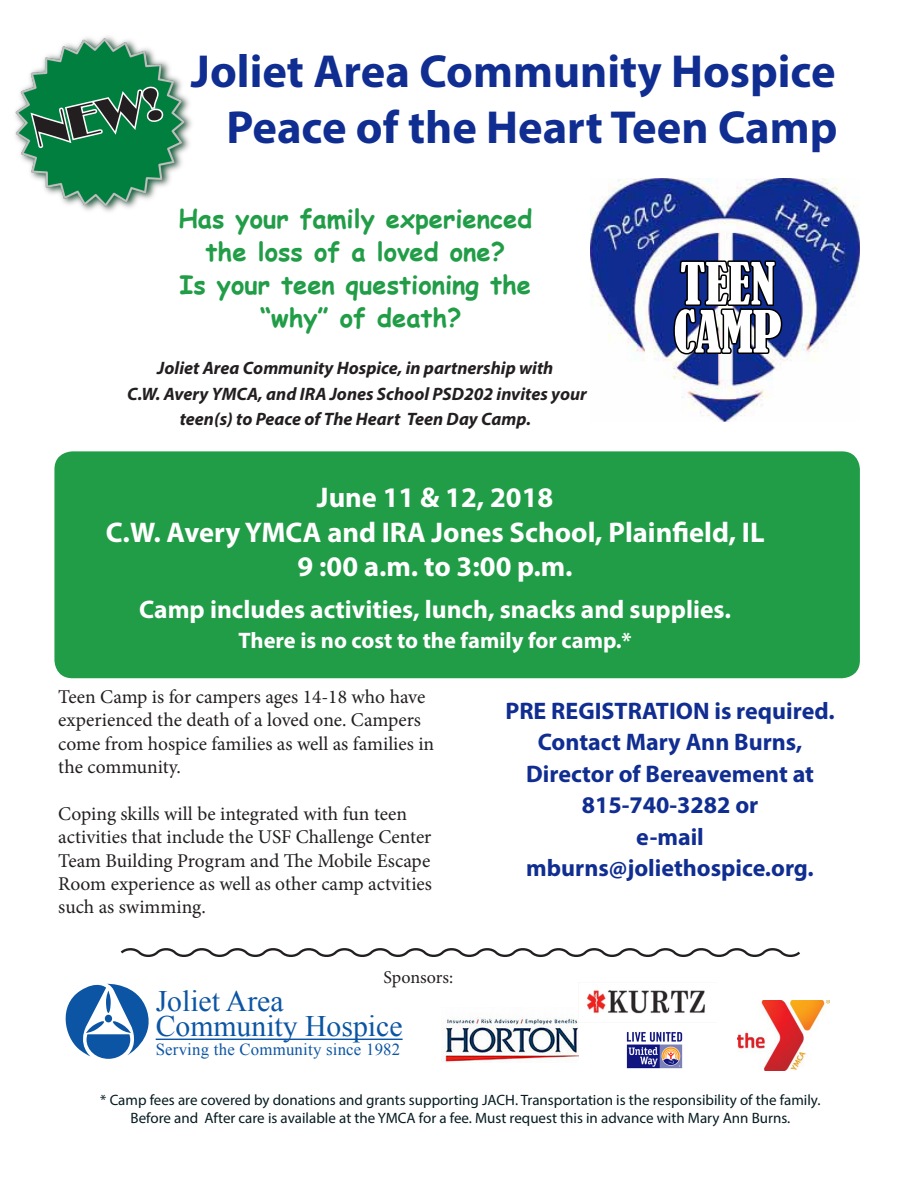
<style>
.page{position:relative;width:918px;height:1188px;background:#fff}
.page>*{position:absolute;margin:0;border:0;box-sizing:border-box;transform-origin:0 0}
.t1{font:condensed 54px "Bernard";color:#fff}
.t2{font:700 46.5px "Myriad Pro";color:#102d91}
.t3{font:46.5px "Broadway";color:#231f20}
.t4{font:29.7px/25.2px "Times New Roman";color:#0c55a4}
.t5{font:700 28.5px "Myriad Pro";color:#fff}
.t6{font:700 25.5px/33px "Comic Sans MS";color:#219d47;text-align:center}
.t7{font:700 25.5px "Myriad Pro";color:#fff}
.t8{font:700 24px/31.5px "Myriad Pro";color:#102d91;text-align:center}
.t9{font:700 22.5px "Myriad Pro";color:#fff}
.t10{font:19.5px/23.4px "Minion Pro";color:#231f20}
.t11{font:italic 700 18px/25.5px "Myriad Pro";color:#231f20;text-align:center}
.t12{font:18px "Minion Pro";letter-spacing:-.01em;color:#231f20}
.t13{font:16.8px "Times New Roman";letter-spacing:.015em;color:#0c55a4}
.t14{font:15px/18px "Myriad Pro";color:#061b21;text-align:center}
</style>
<div class="page">
<div style="left:54px;top:451px;width:806px;height:227px;background:#219d47;border-radius:18px"></div>
<img style="left:442px;top:1017px;width:137px;height:46px">
<img style="left:586px;top:990px;width:119px;height:24px">
<img style="left:626px;top:1032px;width:57px;height:37px">
<svg style="left:65px;top:983px;width:91px;height:76px"></svg>
<hr style="left:156px;top:1039px;width:247px;height:1px;background:#0c55a4">
<img style="left:737px;top:1001px;width:93px;height:69px">
<img style="left:590px;top:178px;width:270px;height:243px">
<svg style="left:672px;top:232px;width:112px;height:172px"></svg>
<img style="left:15px;top:36px;width:177px;height:176px">
<svg style="left:29px;top:84px;width:137px;height:65px"></svg>
<svg style="left:120px;top:948px;width:680px;height:9px"></svg>
<p class="t3" style="left:28px;top:105px;width:132px;rotate:-13deg">NEW!</p>
<p class="t2" style="left:191px;top:41px;width:646px">Joliet Area Community Hospice</p>
<p class="t2" style="left:227px;top:97px;width:613px">Peace of the Heart Teen Camp</p>
<p class="t6" style="left:178px;top:202px;width:356px">Has your family experienced the loss of a loved one?</p>
<p class="t6" style="left:180px;top:268px;width:353px">Is your teen questioning the “why” of death?</p>
<p class="t11" style="left:127px;top:355px;width:461px">Joliet Area Community Hospice, in partnership with<br>C.W. Avery YMCA, and IRA Jones School PSD202 invites your teen(s) to Peace of The Heart Teen Day Camp.</p>
<p class="t1" style="left:680px;top:252px;width:97px">TEEN</p>
<p class="t1" style="left:673px;top:300px;width:110px">CAMP</p>
<p class="t5" style="left:317px;top:479px;width:238px">June 11 &amp; 12, 2018</p>
<p class="t5" style="left:106px;top:514px;width:660px">C.W. Avery YMCA and IRA Jones School, Plainfield, IL</p>
<p class="t5" style="left:298px;top:548px;width:277px">9 :00 a.m. to 3:00 p.m.</p>
<p class="t7" style="left:139px;top:593px;width:593px">Camp includes activities, lunch, snacks and supplies.</p>
<p class="t9" style="left:238px;top:626px;width:395px">There is no cost to the family for camp.*</p>
<p class="t10" style="left:58px;top:685px;width:377px">Teen Camp is for campers ages 14-18 who have experienced the death of a loved one. Campers come from hospice families as well as families in the community.</p>
<p class="t10" style="left:58px;top:802px;width:375px">Coping skills will be integrated with fun teen activities that include the USF Challenge Center Team Building Program and The Mobile Escape Room experience as well as other camp actvities such as swimming.</p>
<p class="t12" style="left:384px;top:965px;width:71px">Sponsors:</p>
<p class="t8" style="left:505px;top:694px;width:331px">PRE REGISTRATION is required.<br>Contact Mary Ann Burns,<br>Director of Bereavement at<br>815-740-3282 or<br>e-mail mburns@joliethospice.org.</p>
<p class="t4" style="left:156px;top:988px;width:248px">Joliet Area<br>Community Hospice</p>
<p class="t13" style="left:156px;top:1038px;width:246px">Serving the Community since 1982</p>
<p class="t14" style="left:100px;top:1091px;width:722px">* Camp fees are covered by donations and grants supporting JACH. Transportation is the responsibility of the family.<br>Before and After care is available at the YMCA for a fee. Must request this in advance with Mary Ann Burns.</p>
</div>
